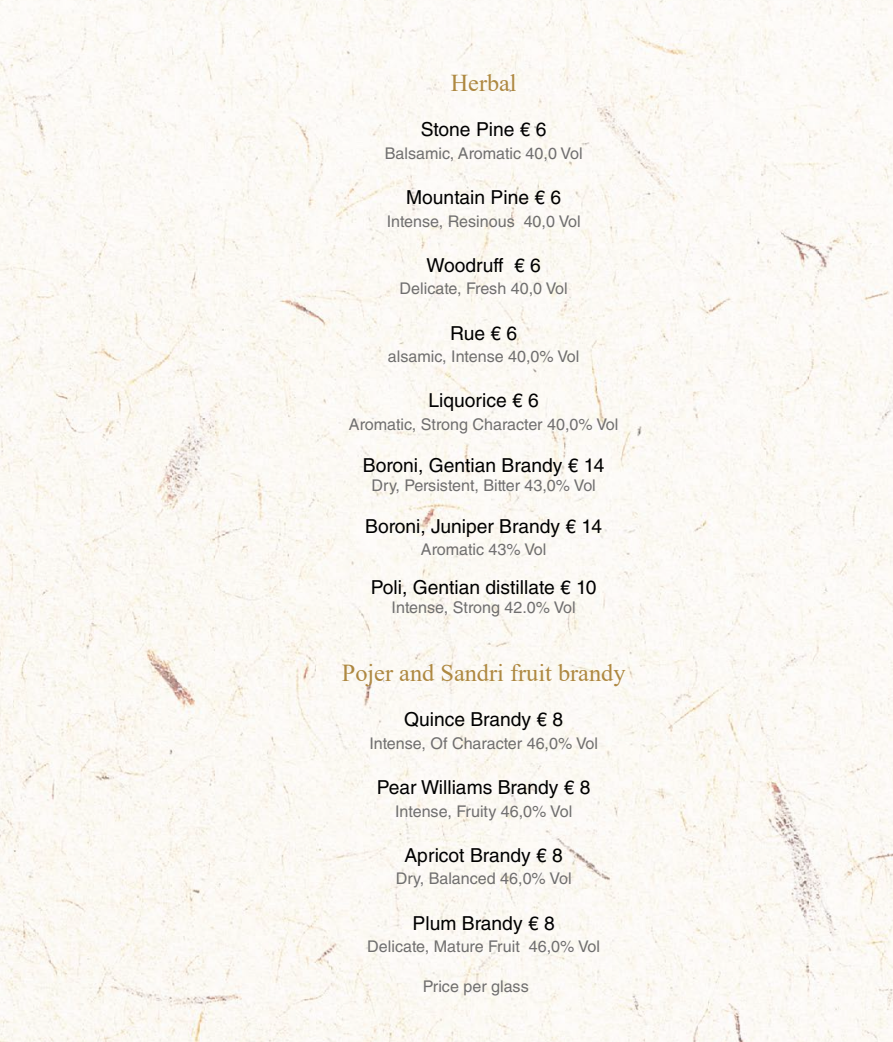
<style>
.page{position:relative;width:893px;height:1042px;background:#fff}
.page>*{position:absolute;margin:0;border:0;box-sizing:border-box;transform-origin:0 0}
.t1{font:24.32px "Times New Roman";color:#ae8841}
.t2{font:24.15px "Times New Roman";color:#ae8841}
.t3{font:19.25px "Helvetica LT Std";color:#000}
.t4{font:16.1px "Helvetica LT Std";color:#706f6f}
</style>
<div class="page">
<img style="left:1px;top:0;width:892px;height:1042px">
<h2 class="t2" style="left:451px;top:66px;width:67px">Herbal</h2>
<p class="t3" style="left:421px;top:118px;width:127px">Stone Pine € 6</p>
<p class="t4" style="left:385px;top:144px;width:199px">Balsamic, Aromatic 40,0 Vol</p>
<p class="t3" style="left:406px;top:186px;width:156px">Mountain Pine € 6</p>
<p class="t4" style="left:387px;top:212px;width:195px">Intense, Resinous 40,0 Vol</p>
<p class="t3" style="left:426px;top:254px;width:116px">Woodruff € 6</p>
<p class="t4" style="left:400px;top:279px;width:170px">Delicate, Fresh 40,0 Vol</p>
<p class="t3" style="left:450px;top:322px;width:69px">Rue € 6</p>
<p class="t4" style="left:388px;top:347px;width:193px">alsamic, Intense 40,0% Vol</p>
<p class="t3" style="left:428px;top:389px;width:112px">Liquorice € 6</p>
<p class="t4" style="left:349px;top:415px;width:271px">Aromatic, Strong Character 40,0% Vol</p>
<p class="t3" style="left:363px;top:454px;width:243px">Boroni, Gentian Brandy € 14</p>
<p class="t4" style="left:372px;top:476px;width:226px">Dry, Persistent, Bitter 43,0% Vol</p>
<p class="t3" style="left:365px;top:515px;width:238px">Boroni, Juniper Brandy € 14</p>
<p class="t4" style="left:421px;top:540px;width:127px">Aromatic 43% Vol</p>
<p class="t3" style="left:371px;top:576px;width:227px">Poli, Gentian distillate € 10</p>
<p class="t4" style="left:392px;top:598px;width:186px">Intense, Strong 42.0% Vol</p>
<h1 class="t1" style="left:342px;top:656px;width:285px">Pojer and Sandri fruit brandy</h1>
<p class="t3" style="left:404px;top:708px;width:161px">Quince Brandy € 8</p>
<p class="t4" style="left:369px;top:734px;width:230px">Intense, Of Character 46,0% Vol</p>
<p class="t3" style="left:377px;top:776px;width:215px">Pear Williams Brandy € 8</p>
<p class="t4" style="left:395px;top:802px;width:179px">Intense, Fruity 46,0% Vol</p>
<p class="t3" style="left:404px;top:844px;width:160px">Apricot Brandy € 8</p>
<p class="t4" style="left:396px;top:869px;width:177px">Dry, Balanced 46,0% Vol</p>
<p class="t3" style="left:413px;top:911px;width:144px">Plum Brandy € 8</p>
<p class="t4" style="left:367px;top:937px;width:234px">Delicate, Mature Fruit 46,0% Vol</p>
<p class="t4" style="left:423px;top:976px;width:107px">Price per glass</p>
</div>
